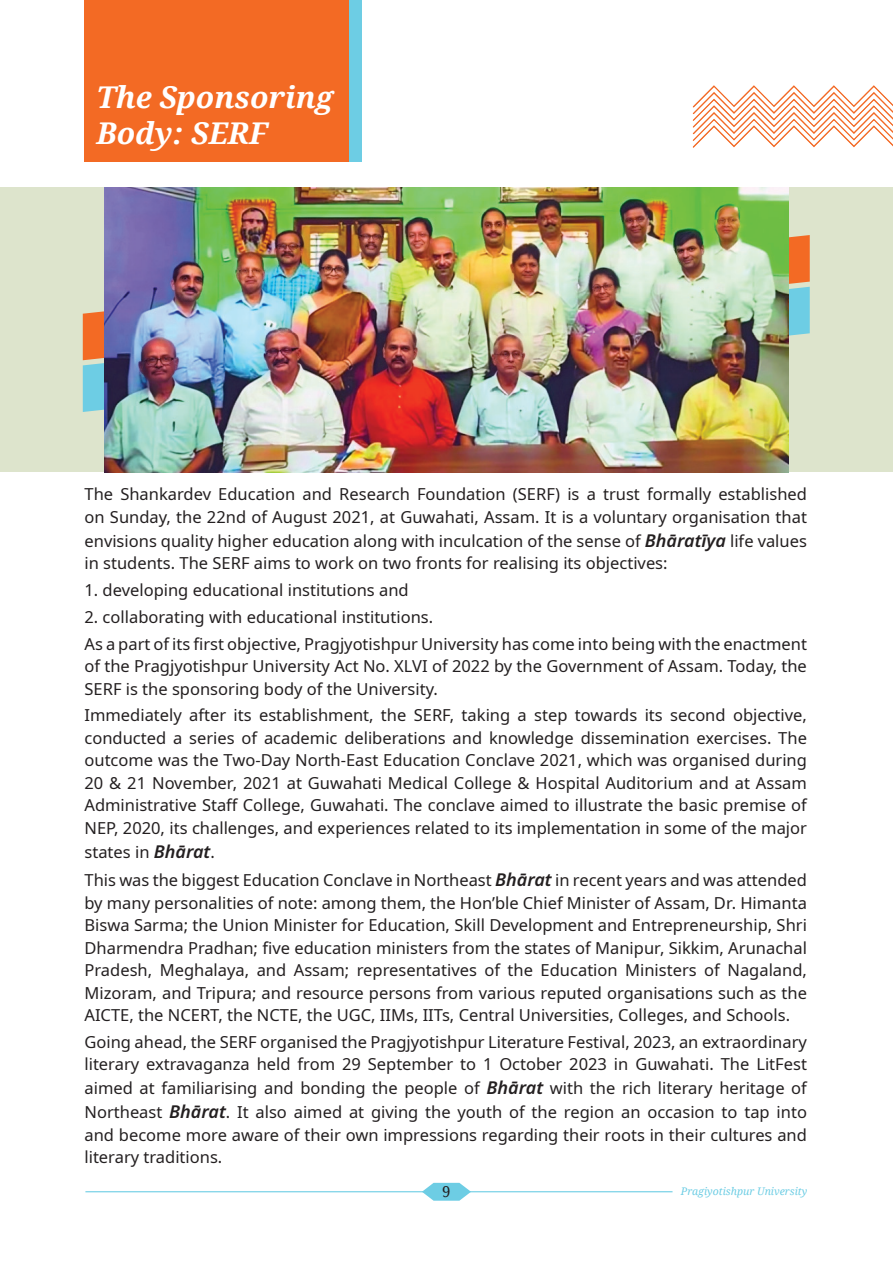
<style>
.page{position:relative;width:893px;height:1263px;background:#fff}
.page>*{position:absolute;margin:0;border:0;box-sizing:border-box;transform-origin:0 0}
.t1{font:italic 700 30px/36px "Noto Serif";color:#fff}
.t2{font:16.5px/22.5px "Noto Sans";color:#231f20}
.t3{font:15px "Noto Serif";color:#231f20}
.t4{font:italic 10.5px "Noto Serif";color:#6dcde4}
.s1{font-weight:600;font-style:italic;font-size:18px}
</style>
<div class="page">
<hr style="left:85px;top:1191px;width:587px;height:1px;background:#6dcde4">
<svg style="left:422px;top:1183px;width:49px;height:18px"></svg>
<div style="left:0;top:187px;width:893px;height:285px;background:#dde4cc"></div>
<img style="left:692px;top:85px;width:201px;height:63px">
<div style="left:108px;top:0;width:253px;height:162px;background:#6dcde4"></div>
<div style="left:85px;top:0;width:264px;height:162px;background:#f36a24"></div>
<svg style="left:83px;top:360px;width:706px;height:52px"></svg>
<svg style="left:83px;top:235px;width:727px;height:125px"></svg>
<img style="left:105px;top:187px;width:683px;height:285px">
<h1 class="t1" style="left:97px;top:78px;width:238px">The Sponsoring<br>Body: SERF</h1>
<p class="t2" style="left:85px;top:483px;width:724px">The Shankardev Education and Research Foundation (SERF) is a trust formally established on Sunday, the 22nd of August 2021, at Guwahati, Assam. It is a voluntary organisation that</p>
<p class="t2" style="left:85px;top:530px;width:724px">envisions quality higher education along with inculcation of the sense of <span class="s1">Bhāratīya</span> life values in students. The SERF aims to work on two fronts for realising its objectives:</p>
<p class="t2" style="left:85px;top:579px;width:326px">1. developing educational institutions and</p>
<p class="t2" style="left:85px;top:604px;width:724px;line-height:26.7px">2. collaborating with educational institutions.<br>As a part of its first objective, Pragjyotishpur University has come into being with the enactment</p>
<p class="t2" style="left:85px;top:655px;width:724px">of the Pragjyotishpur University Act No. XLVI of 2022 by the Government of Assam. Today, the<br>SERF is the sponsoring body of the University.</p>
<p class="t2" style="left:85px;top:704px;width:724px;text-align:justify">Immediately after its establishment, the SERF, taking a step towards its second objective, conducted a series of academic deliberations and knowledge dissemination exercises. The outcome was the Two-Day North-East Education Conclave 2021, which was organised during 20 &amp; 21 November, 2021 at Guwahati Medical College &amp; Hospital Auditorium and at Assam Administrative Staff College, Guwahati. The conclave aimed to illustrate the basic premise of NEP, 2020, its challenges, and experiences related to its implementation in some of the major</p>
<p class="t2" style="left:85px;top:838px;width:724px;line-height:28.2px">states in <span class="s1">Bhārat</span>.<br>This was the biggest Education Conclave in Northeast <span class="s1">Bhārat</span> in recent years and was attended</p>
<p class="t2" style="left:85px;top:892px;width:724px;text-align:justify">by many personalities of note: among them, the Hon’ble Chief Minister of Assam, Dr. Himanta Biswa Sarma; the Union Minister for Education, Skill Development and Entrepreneurship, Shri Dharmendra Pradhan; five education ministers from the states of Manipur, Sikkim, Arunachal Pradesh, Meghalaya, and Assam; representatives of the Education Ministers of Nagaland, Mizoram, and Tripura; and resource persons from various reputed organisations such as the AICTE, the NCERT, the NCTE, the UGC, IIMs, IITs, Central Universities, Colleges, and Schools.</p>
<p class="t2" style="left:85px;top:1031px;width:724px">Going ahead, the SERF organised the Pragjyotishpur Literature Festival, 2023, an extraordinary literary extravaganza held from 29 September to 1 October 2023 in Guwahati. The LitFest</p>
<p class="t2" style="left:85px;top:1077px;width:724px;line-height:23px;text-align:justify">aimed at familiarising and bonding the people of <span class="s1">Bhārat</span> with the rich literary heritage of Northeast <span class="s1">Bhārat</span>. It also aimed at giving the youth of the region an occasion to tap into and become more aware of their own impressions regarding their roots in their cultures and literary traditions.</p>
<p class="t3" style="left:442px;top:1181px;width:10px">9</p>
<p class="t4" style="left:681px;top:1184px;width:128px">Pragiyotishpur University</p>
</div>
